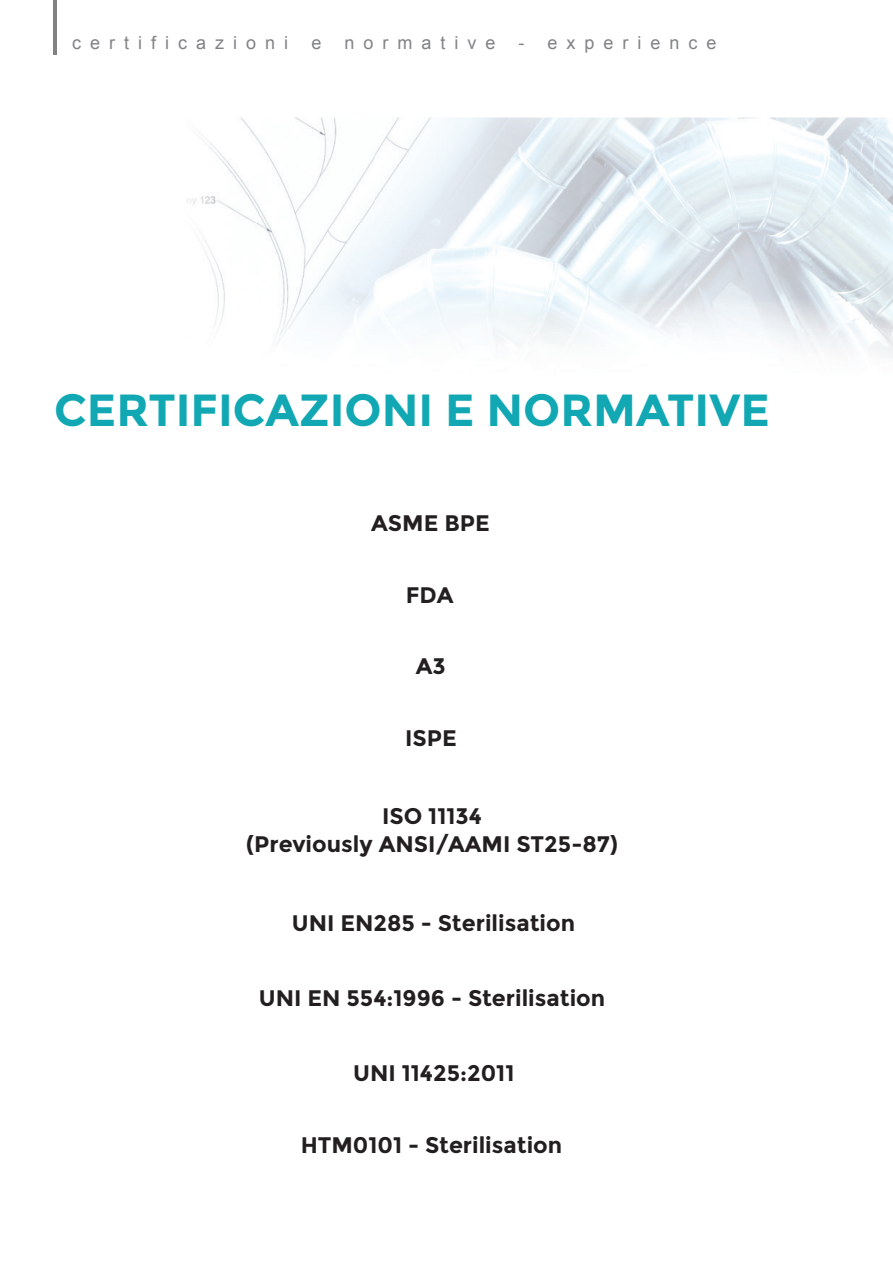
<style>
.page{position:relative;width:893px;height:1263px;background:#fff}
.page>*{position:absolute;margin:0;border:0;box-sizing:border-box;transform-origin:0 0}
.t1{font:700 45px "Montserrat";color:#11a8b4}
.t2{font:700 22.5px/28.5px "Montserrat";color:#231f20;text-align:center}
.t3{font:18px "Arial";letter-spacing:.5em;color:#808285}
</style>
<div class="page">
<img style="left:189px;top:118px;width:704px;height:238px">
<hr style="left:53px;top:0;width:3px;height:54px;background:#808285">
<p class="t3" style="left:72px;top:31px;width:218px">certificazioni</p>
<p class="t3" style="left:311px;top:31px;width:12px">e</p>
<p class="t3" style="left:344px;top:31px;width:153px">normative</p>
<p class="t3" style="left:518px;top:31px;width:200px">- experience</p>
<h1 class="t1" style="left:54px;top:384px;width:717px">CERTIFICAZIONI E NORMATIVE</h1>
<p class="t2" style="left:371px;top:509px;width:120px">ASME BPE</p>
<p class="t2" style="left:406px;top:581px;width:49px">FDA</p>
<p class="t2" style="left:416px;top:652px;width:32px">A3</p>
<p class="t2" style="left:405px;top:723px;width:53px">ISPE</p>
<p class="t2" style="left:246px;top:801px;width:373px">ISO 11134<br>(Previously ANSI/AAMI ST25-87)</p>
<p class="t2" style="left:292px;top:909px;width:285px">UNI EN285 - Sterilisation</p>
<p class="t2" style="left:259px;top:984px;width:348px">UNI EN 554:1996 - Sterilisation</p>
<p class="t2" style="left:353px;top:1059px;width:163px">UNI 11425:2011</p>
<p class="t2" style="left:301px;top:1131px;width:263px">HTM0101 - Sterilisation</p>
</div>
